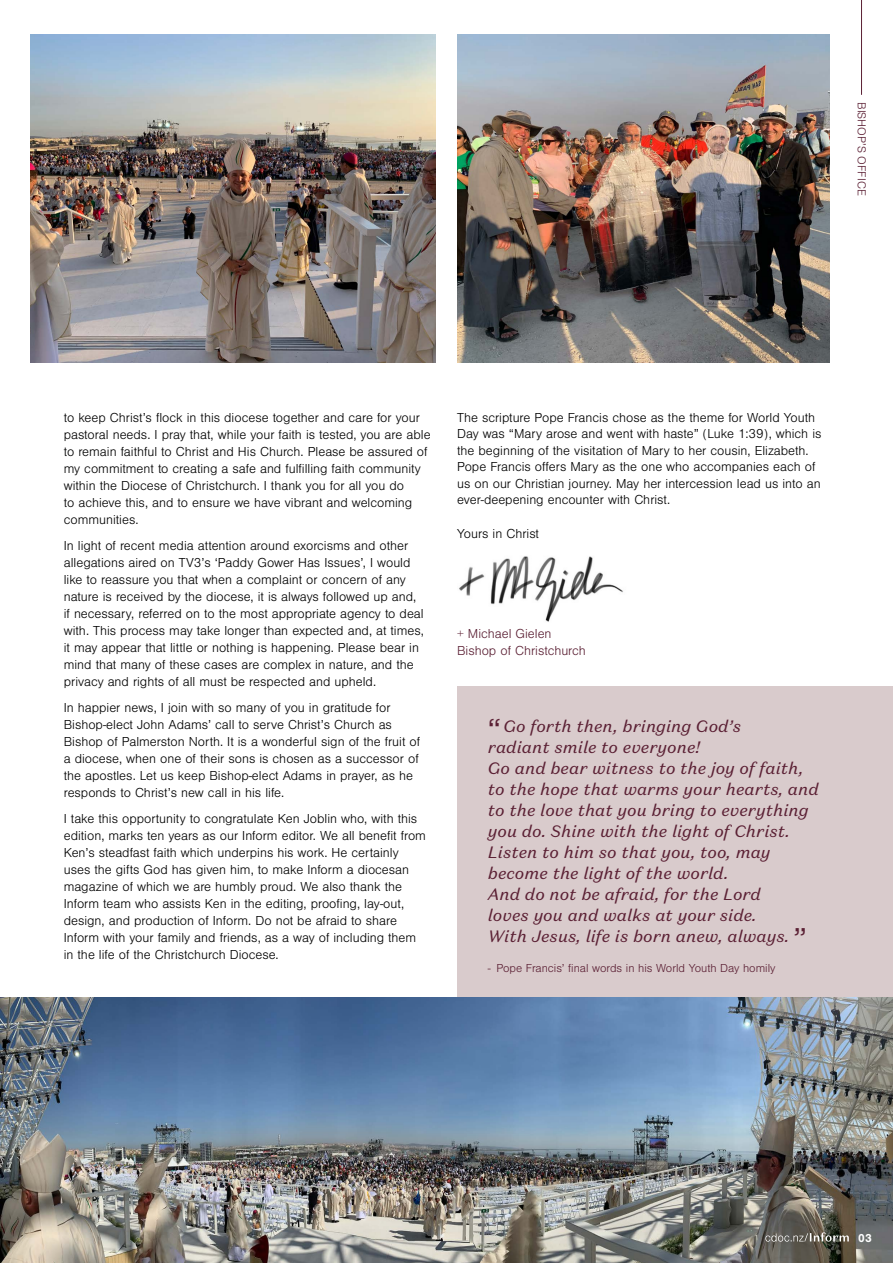
<style>
.page{position:relative;width:893px;height:1263px;background:#fff}
.page>*{position:absolute;margin:0;border:0;box-sizing:border-box;transform-origin:0 0}
.t1{font:italic 16.5px/21px "Domaine Sans Text";color:#5b2034}
.t2{font:300 13.5px/17.1px "Nimbus San";color:#000}
.t3{font:300 13.5px/16.5px "Nimbus San";color:#5b2034}
.t4{font:300 12px "Nimbus San";color:#5b2034}
.t5{font:700 12px "Nimbus San";color:#fff}
.s1{font-style:normal;font-size:27px}
</style>
<div class="page">
<img style="left:457px;top:34px;width:372px;height:328px">
<img style="left:31px;top:34px;width:405px;height:328px">
<div style="left:457px;top:686px;width:436px;height:350px;background:#d9cbcc"></div>
<img style="left:0;top:997px;width:893px;height:266px">
<img style="left:459px;top:556px;width:164px;height:66px">
<hr style="left:861px;top:0;width:1px;height:95px;background:#5b2034">
<svg style="left:765px;top:1232px;width:84px;height:9px"></svg>
<p class="t4" style="left:868px;top:102px;width:95px;rotate:90deg">BISHOP’S OFFICE</p>
<p class="t2" style="left:64px;top:409px;width:368px">to keep Christ’s flock in this diocese together and care for your pastoral needs. I pray that, while your faith is tested, you are able to remain faithful to Christ and His Church. Please be assured of my commitment to creating a safe and fulfilling faith community within the Diocese of Christchurch. I thank you for all you do<br>to achieve this, and to ensure we have vibrant and welcoming communities.</p>
<p class="t2" style="left:64px;top:537px;width:362px">In light of recent media attention around exorcisms and other allegations aired on TV3’s ‘Paddy Gower Has Issues’, I would like to reassure you that when a complaint or concern of any nature is received by the diocese, it is always followed up and, if necessary, referred on to the most appropriate agency to deal with. This process may take longer than expected and, at times, it may appear that little or nothing is happening. Please bear in mind that many of these cases are complex in nature, and the privacy and rights of all must be respected and upheld.</p>
<p class="t2" style="left:64px;top:699px;width:358px">In happier news, I join with so many of you in gratitude for Bishop-elect John Adams’ call to serve Christ’s Church as Bishop of Palmerston North. It is a wonderful sign of the fruit of a diocese, when one of their sons is chosen as a successor of the apostles. Let us keep Bishop-elect Adams in prayer, as he responds to Christ’s new call in his life.</p>
<p class="t2" style="left:64px;top:810px;width:364px">I take this opportunity to congratulate Ken Joblin who, with this edition, marks ten years as our Inform editor. We all benefit from Ken’s steadfast faith which underpins his work. He certainly uses the gifts God has given him, to make Inform a diocesan magazine of which we are humbly proud. We also thank the Inform team who assists Ken in the editing, proofing, lay-out, design, and production of Inform. Do not be afraid to share Inform with your family and friends, as a way of including them in the life of the Christchurch Diocese.</p>
<p class="t2" style="left:457px;top:409px;width:366px;line-height:16.5px">The scripture Pope Francis chose as the theme for World Youth Day was “Mary arose and went with haste” (Luke 1:39), which is the beginning of the visitation of Mary to her cousin, Elizabeth.<br>Pope Francis offers Mary as the one who accompanies each of us on our Christian journey. May her intercession lead us into an ever-deepening encounter with Christ.</p>
<p class="t2" style="left:457px;top:525px;width:83px">Yours in Christ</p>
<p class="t3" style="left:457px;top:626px;width:130px">+ Michael Gielen<br>Bishop of Christchurch</p>
<p class="t1" style="left:488px;top:716px;width:332px"><span class="s1">“</span> Go forth then, bringing God’s<br>radiant smile to everyone!<br>Go and bear witness to the joy of faith, to the hope that warms your hearts, and to the love that you bring to everything you do. Shine with the light of Christ.<br>Listen to him so that you, too, may become the light of the world.<br>And do not be afraid, for the Lord<br>loves you and walks at your side.<br>With Jesus, life is born anew, always. <span class="s1">”</span></p>
<p class="t4" style="left:488px;top:961px;width:289px">- Pope Francis’ final words in his World Youth Day homily</p>
<p class="t5" style="left:858px;top:1231px;width:15px">03</p>
</div>
